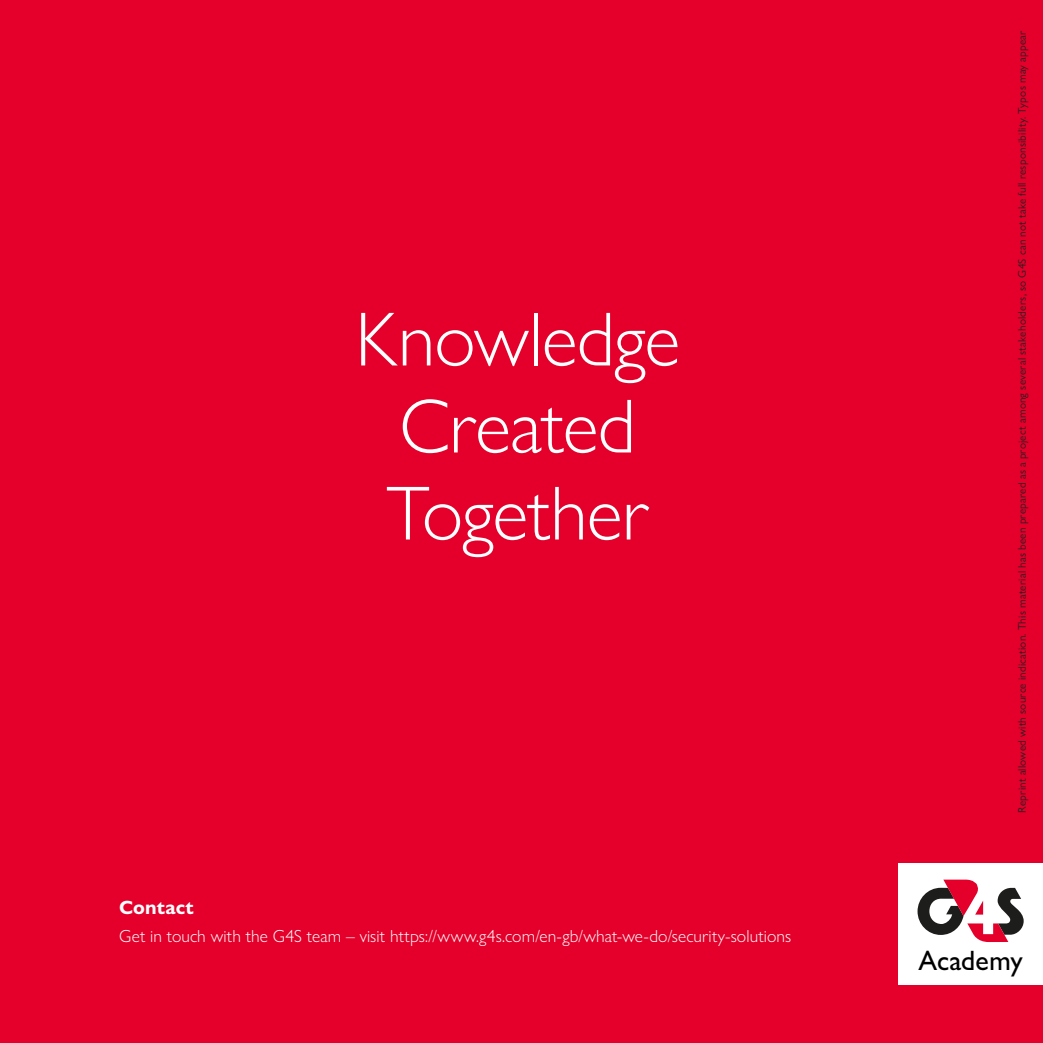
<style>
.page{position:relative;width:1043px;height:1043px;background:#fff}
.page>*{position:absolute;margin:0;border:0;box-sizing:border-box;transform-origin:0 0}
.G4S_PPT_head{font:300 77px "Gill Sans Nova";letter-spacing:-.01em;color:#fff}
.t1{font:500 28px "Gill Sans Nova";color:#000}
.G4S_PPT_head-2{font:700 19.25px "Gill Sans Nova";letter-spacing:.005em;color:#fff}
.G4S_PPT_head-3{font:300 17.5px "Gill Sans Nova";letter-spacing:.005em;color:#fff}
.G4S_PPT_head-4{font:11.03px "Gill Sans Nova";letter-spacing:.02em;color:#231f20}
</style>
<div class="page">
<div style="left:0;top:0;width:1042px;height:1042px;background:#e4002b"></div>
<div style="left:898px;top:862px;width:144px;height:121px;background:#fff"></div>
<svg style="left:917px;top:879px;width:106px;height:62px"></svg>
<p class="G4S_PPT_head" style="left:355px;top:292px;width:326px">Knowledge</p>
<p class="G4S_PPT_head" style="left:399px;top:379px;width:238px">Created</p>
<p class="G4S_PPT_head" style="left:385px;top:466px;width:265px">Together</p>
<p class="G4S_PPT_head-2" style="left:119px;top:895px;width:76px">Contact</p>
<p class="G4S_PPT_head-3" style="left:119px;top:924px;width:673px">Get in touch with the G4S team – visit https://www.g4s.com/en-gb/what-we-do/security-solutions</p>
<p class="G4S_PPT_head-4" style="left:1015px;top:812px;width:783px;rotate:-90deg">Reprint allowed with source indication. This material has been prepared as a project among several stakeholders, so G4S can not take full responsibility. Typos may appear</p>
<p class="t1" style="left:918px;top:942px;width:106px">Academy</p>
</div>
